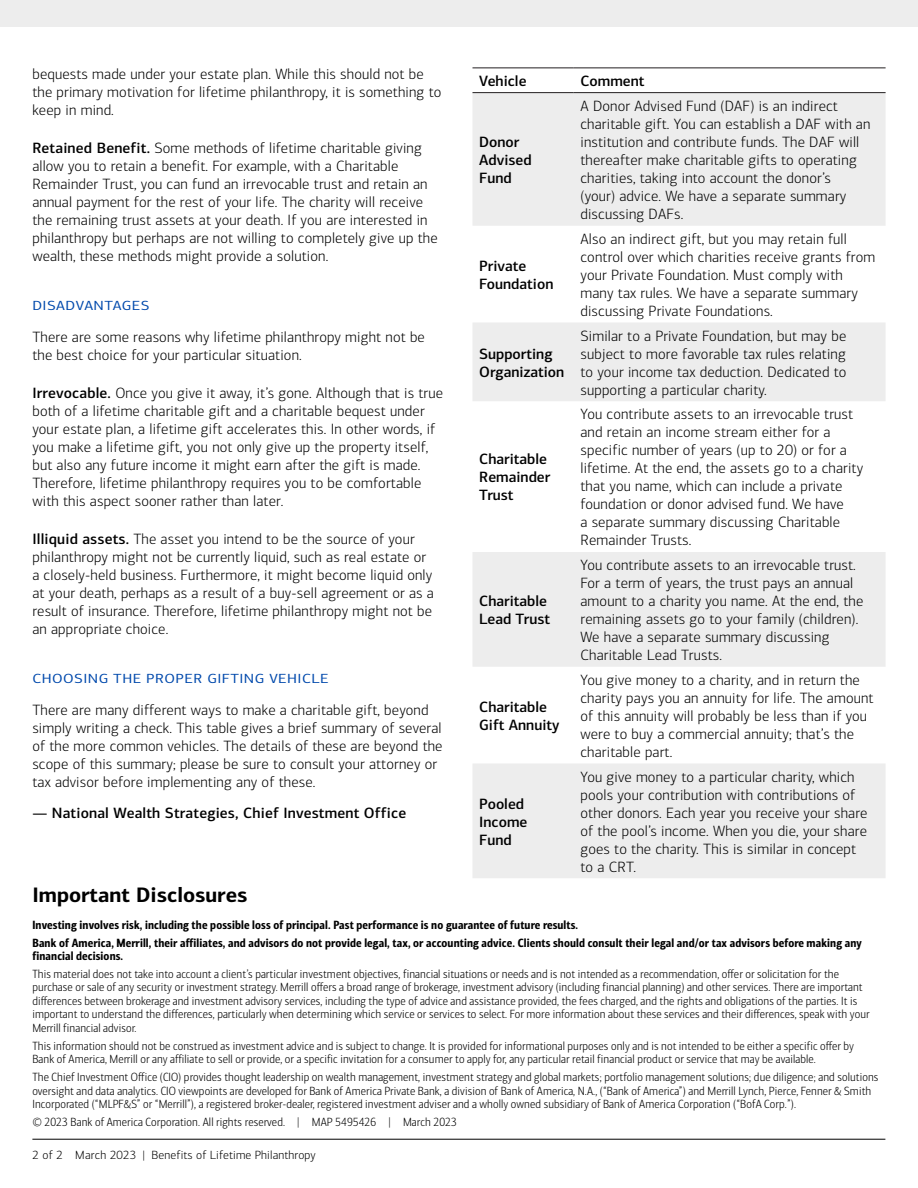
<style>
.page{position:relative;width:918px;height:1188px;background:#fff}
.page>*{position:absolute;margin:0;border:0;box-sizing:border-box;transform-origin:0 0}
.t1{font:700 21px "Connections";color:#000}
.t2{font:300 15px/18px "Connections";letter-spacing:.01em;color:#000}
.t3{font:500 15px/18px "Connections";color:#000}
.t4{font:13.35px "Connections";letter-spacing:.03em;color:#0049ac;scale:1.14 1}
.t5{font:300 12px/13.5px "Connections Cond";letter-spacing:.01em;color:#000}
.t6{font:12px/13.5px "Connections Cond Bld";letter-spacing:.01em;color:#000}
.t7{font:300 12px "Connections";letter-spacing:.01em;color:#000}
.s1{font-weight:500}
</style>
<div class="page">
<div style="left:0;top:0;width:918px;height:27px;background:#ededed"></div>
<hr style="left:32px;top:1139px;width:853px;height:1px;background:#000">
<svg style="left:472px;top:93px;width:414px;height:785px;fill:#ededed"></svg>
<hr style="left:472px;top:68px;width:102px;height:1px;background:#231f20">
<hr style="left:574px;top:68px;width:312px;height:1px;background:#231f20">
<hr style="left:472px;top:92px;width:102px;height:1px;background:#231f20">
<hr style="left:574px;top:92px;width:312px;height:1px;background:#231f20">
<p class="t2" style="left:32px;top:65px;width:411px">bequests made under your estate plan. While this should not be the primary motivation for lifetime philanthropy, it is something to keep in mind.</p>
<p class="t2" style="left:32px;top:139px;width:407px"><span class="s1">Retained Benefit.</span> Some methods of lifetime charitable giving allow you to retain a benefit. For example, with a Charitable Remainder Trust, you can fund an irrevocable trust and retain an annual payment for the rest of your life. The charity will receive the remaining trust assets at your death. If you are interested in philanthropy but perhaps are not willing to completely give up the wealth, these methods might provide a solution.</p>
<h3 class="t4" style="left:32px;top:298px;width:104px">DISADVANTAGES</h3>
<p class="t2" style="left:32px;top:328px;width:394px">There are some reasons why lifetime philanthropy might not be the best choice for your particular situation.</p>
<p class="t2" style="left:32px;top:384px;width:412px"><span class="s1">Irrevocable.</span> Once you give it away, it’s gone. Although that is true both of a lifetime charitable gift and a charitable bequest under your estate plan, a lifetime gift accelerates this. In other words, if you make a lifetime gift, you not only give up the property itself, but also any future income it might earn after the gift is made.<br>Therefore, lifetime philanthropy requires you to be comfortable with this aspect sooner rather than later.</p>
<p class="t2" style="left:32px;top:530px;width:403px"><span class="s1">Illiquid assets.</span> The asset you intend to be the source of your philanthropy might not be currently liquid, such as real estate or a closely-held business. Furthermore, it might become liquid only at your death, perhaps as a result of a buy-sell agreement or as a result of insurance. Therefore, lifetime philanthropy might not be an appropriate choice.</p>
<h3 class="t4" style="left:32px;top:671px;width:261px">CHOOSING THE PROPER GIFTING VEHICLE</h3>
<p class="t2" style="left:32px;top:701px;width:412px">There are many different ways to make a charitable gift, beyond simply writing a check. This table gives a brief summary of several of the more common vehicles. The details of these are beyond the scope of this summary; please be sure to consult your attorney or tax advisor before implementing any of these.</p>
<p class="t3" style="left:32px;top:804px;width:375px">— National Wealth Strategies, Chief Investment Office</p>
<p class="t3" style="left:479px;top:72px;width:49px">Vehicle</p>
<p class="t3" style="left:580px;top:72px;width:66px">Comment</p>
<p class="t3" style="left:479px;top:133px;width:54px">Donor<br>Advised<br>Fund</p>
<p class="t3" style="left:479px;top:257px;width:76px">Private<br>Foundation</p>
<p class="t3" style="left:479px;top:344px;width:87px">Supporting<br>Organization</p>
<p class="t3" style="left:479px;top:450px;width:73px">Charitable<br>Remainder<br>Trust</p>
<p class="t3" style="left:479px;top:592px;width:72px">Charitable<br>Lead Trust</p>
<p class="t3" style="left:479px;top:698px;width:82px">Charitable<br>Gift Annuity</p>
<p class="t3" style="left:479px;top:794px;width:50px">Pooled<br>Income<br>Fund</p>
<p class="t2" style="left:580px;top:97px;width:291px">A Donor Advised Fund (DAF) is an indirect charitable gift. You can establish a DAF with an institution and contribute funds. The DAF will thereafter make charitable gifts to operating charities, taking into account the donor’s<br>(your) advice. We have a separate summary discussing DAFs.</p>
<p class="t2" style="left:580px;top:230px;width:296px">Also an indirect gift, but you may retain full control over which charities receive grants from your Private Foundation. Must comply with many tax rules. We have a separate summary discussing Private Foundations.</p>
<p class="t2" style="left:580px;top:327px;width:268px;text-align:justify">Similar to a Private Foundation, but may be subject to more favorable tax rules relating to your income tax deduction. Dedicated to supporting a particular charity.</p>
<p class="t2" style="left:580px;top:405px;width:284px">You contribute assets to an irrevocable trust and retain an income stream either for a specific number of years (up to 20) or for a lifetime. At the end, the assets go to a charity that you name, which can include a private foundation or donor advised fund. We have<br>a separate summary discussing Charitable Remainder Trusts.</p>
<p class="t2" style="left:580px;top:556px;width:284px">You contribute assets to an irrevocable trust.<br>For a term of years, the trust pays an annual amount to a charity you name. At the end, the remaining assets go to your family (children).<br>We have a separate summary discussing Charitable Lead Trusts.</p>
<p class="t2" style="left:580px;top:671px;width:295px">You give money to a charity, and in return the charity pays you an annuity for life. The amount of this annuity will probably be less than if you were to buy a commercial annuity; that’s the charitable part.</p>
<p class="t2" style="left:580px;top:768px;width:289px">You give money to a particular charity, which pools your contribution with contributions of other donors. Each year you receive your share of the pool’s income. When you die, your share goes to the charity. This is similar in concept to a CRT.</p>
<h3 class="t1" style="left:32px;top:882px;width:217px">Important Disclosures</h3>
<p class="t6" style="left:32px;top:918px;width:547px">Investing involves risk, including the possible loss of principal. Past performance is no guarantee of future results.</p>
<p class="t6" style="left:32px;top:936px;width:831px">Bank of America, Merrill, their affiliates, and advisors do not provide legal, tax, or accounting advice. Clients should consult their legal and/or tax advisors before making any financial decisions.</p>
<p class="t5" style="left:32px;top:967px;width:839px">This material does not take into account a client’s particular investment objectives, financial situations or needs and is not intended as a recommendation, offer or solicitation for the purchase or sale of any security or investment strategy. Merrill offers a broad range of brokerage, investment advisory (including financial planning) and other services. There are important differences between brokerage and investment advisory services, including the type of advice and assistance provided, the fees charged, and the rights and obligations of the parties. It is important to understand the differences, particularly when determining which service or services to select. For more information about these services and their differences, speak with your Merrill financial advisor.</p>
<p class="t5" style="left:32px;top:1039px;width:823px">This information should not be construed as investment advice and is subject to change. It is provided for informational purposes only and is not intended to be either a specific offer by<br>Bank of America, Merrill or any affiliate to sell or provide, or a specific invitation for a consumer to apply for, any particular retail financial product or service that may be available.</p>
<p class="t5" style="left:32px;top:1071px;width:848px">The Chief Investment Office (CIO) provides thought leadership on wealth management, investment strategy and global markets; portfolio management solutions; due diligence; and solutions oversight and data analytics. CIO viewpoints are developed for Bank of America Private Bank, a division of Bank of America, N.A., (“Bank of America”) and Merrill Lynch, Pierce, Fenner &amp; Smith<br>Incorporated (“MLPF&amp;S” or “Merrill”), a registered broker-dealer, registered investment adviser and a wholly owned subsidiary of Bank of America Corporation (“BofA Corp.”).</p>
<p class="t5" style="left:32px;top:1115px;width:426px">© 2023 Bank of America Corporation. All rights reserved. | MAP 5495426 | March 2023</p>
<p class="t7" style="left:32px;top:1148px;width:285px">2 of 2 March 2023 | Benefits of Lifetime Philanthropy</p>
</div>
